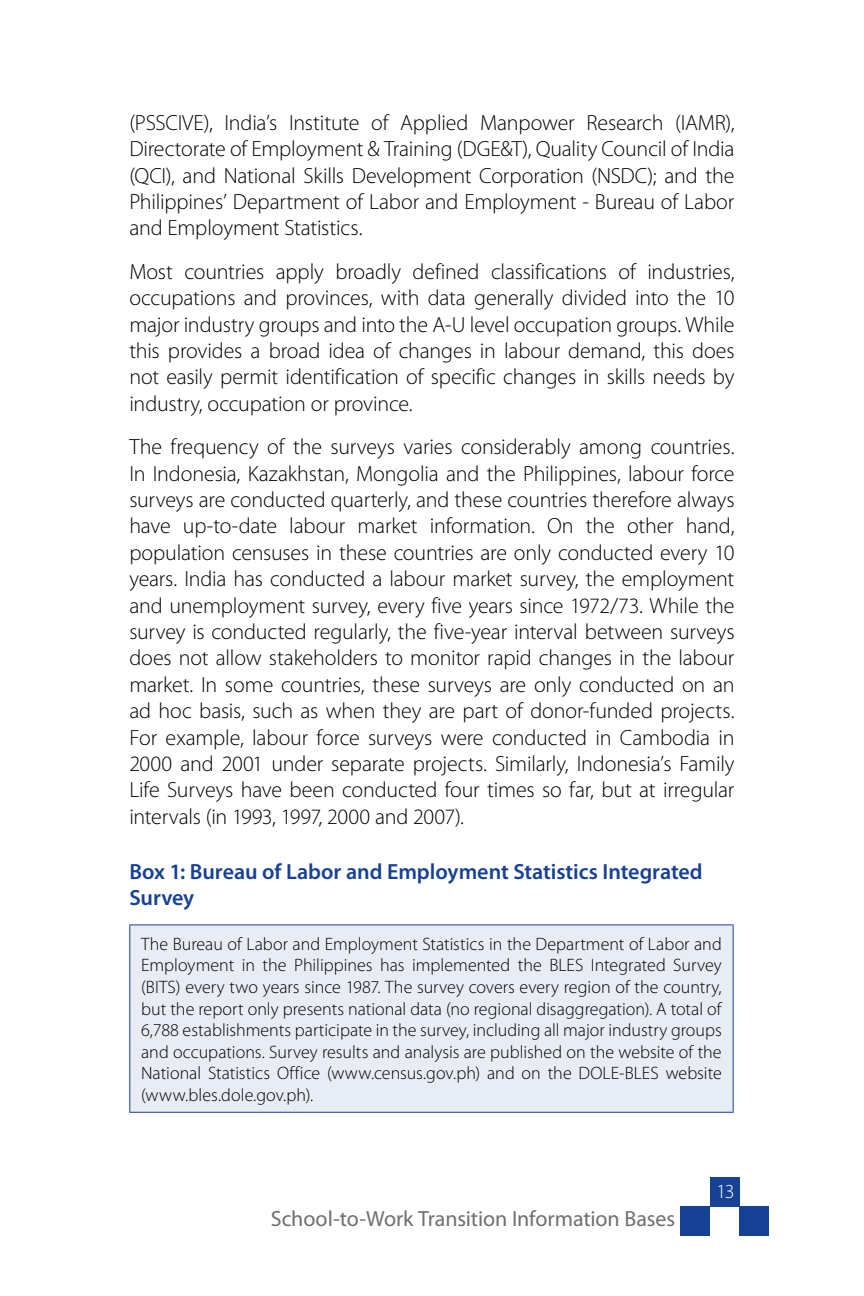
<style>
.page{position:relative;width:864px;height:1296px;background:#fff}
.page>*{position:absolute;margin:0;border:0;box-sizing:border-box;transform-origin:0 0}
.t1{font:300 22px/26.4px "Myriad Pro";letter-spacing:-.01em;color:#000;text-align:justify}
.t2{font:600 22px/26.4px "Myriad Pro";color:#164194}
.t3{font:22px "Myriad Pro";letter-spacing:-.005em;color:#706f6f}
.t4{font:300 20px "Myriad Pro";color:#fff}
.t5{font:300 18px/21.6px "Myriad Pro";color:#000;text-align:justify}
</style>
<div class="page">
<div style="left:710px;top:1177px;width:29px;height:29px;background:#164194"></div>
<div style="left:680px;top:1206px;width:30px;height:30px;background:#164194"></div>
<div style="left:739px;top:1206px;width:30px;height:30px;background:#164194"></div>
<div style="left:130px;top:925px;width:603px;height:187px;background:#e8ecf4"></div>
<hr style="left:129px;top:924px;width:605px;height:1px;background:#164194">
<hr style="left:129px;top:925px;width:1px;height:187px;background:#164194">
<hr style="left:733px;top:925px;width:1px;height:187px;background:#164194">
<hr style="left:129px;top:1112px;width:605px;height:1px;background:#164194">
<p class="t1" style="left:129px;top:109px;width:607px">(PSSCIVE), India’s Institute of Applied Manpower Research (IAMR), Directorate of Employment &amp; Training (DGE&amp;T), Quality Council of India (QCI), and National Skills Development Corporation (NSDC); and the Philippines’ Department of Labor and Employment - Bureau of Labor and Employment Statistics.</p>
<p class="t1" style="left:129px;top:258px;width:607px">Most countries apply broadly defined classifications of industries, occupations and provinces, with data generally divided into the 10 major industry groups and into the A-U level occupation groups. While this provides a broad idea of changes in labour demand, this does not easily permit identification of specific changes in skills needs by industry, occupation or province.</p>
<p class="t1" style="left:129px;top:434px;width:607px">The frequency of the surveys varies considerably among countries.<br>In Indonesia, Kazakhstan, Mongolia and the Philippines, labour force surveys are conducted quarterly, and these countries therefore always have up-to-date labour market information. On the other hand, population censuses in these countries are only conducted every 10 years. India has conducted a labour market survey, the employment and unemployment survey, every five years since 1972/73. While the survey is conducted regularly, the five-year interval between surveys does not allow stakeholders to monitor rapid changes in the labour market. In some countries, these surveys are only conducted on an ad hoc basis, such as when they are part of donor-funded projects.<br>For example, labour force surveys were conducted in Cambodia in 2000 and 2001 under separate projects. Similarly, Indonesia’s Family Life Surveys have been conducted four times so far, but at irregular intervals (in 1993, 1997, 2000 and 2007).</p>
<p class="t2" style="left:129px;top:857px;width:575px">Box 1: Bureau of Labor and Employment Statistics Integrated<br>Survey</p>
<p class="t5" style="left:141px;top:933px;width:582px">The Bureau of Labor and Employment Statistics in the Department of Labor and Employment in the Philippines has implemented the BLES Integrated Survey (BITS) every two years since 1987. The survey covers every region of the country, but the report only presents national data (no regional disaggregation). A total of 6,788 establishments participate in the survey, including all major industry groups and occupations. Survey results and analysis are published on the website of the National Statistics Office (www.census.gov.ph) and on the DOLE-BLES website (www.bles.dole.gov.ph).</p>
<p class="t3" style="left:271px;top:1205px;width:406px">School-to-Work Transition Information Bases</p>
<p class="t4" style="left:717px;top:1179px;width:19px">13</p>
</div>
